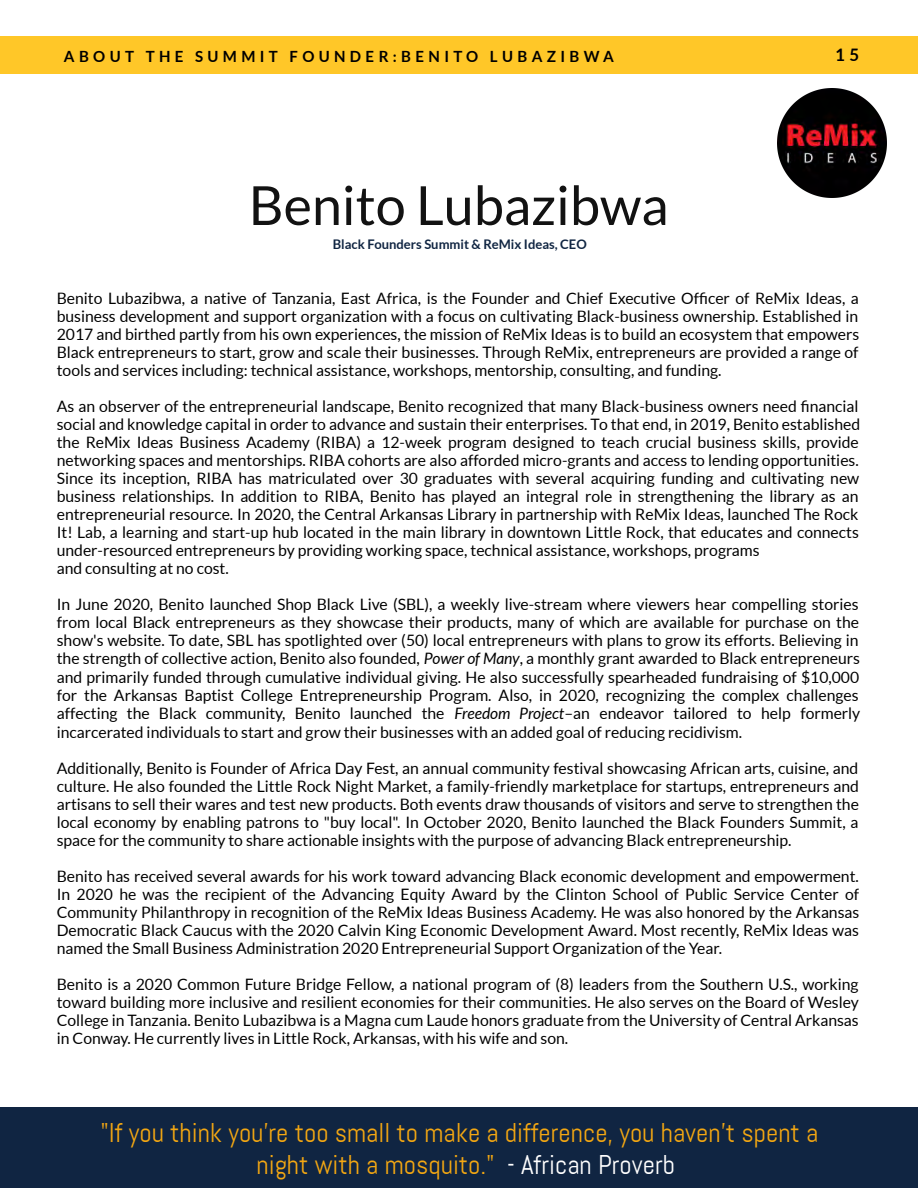
<style>
.page{position:relative;width:918px;height:1188px;background:#fff}
.page>*{position:absolute;margin:0;border:0;box-sizing:border-box;transform-origin:0 0}
.t1{font:54px "Lato";color:#121212}
.t2{font:27px/31.5px "Abel";color:#f3a712;text-align:center}
.t3{font:700 16.8px "Lato";color:#000}
.t4{font:15.75px/18px "Lato";color:#000;text-align:justify}
.t5{font:700 15.15px "Lato";letter-spacing:.29em;color:#000}
.t6{font:700 13.05px "Lato";color:#102542}
.s1{font-style:italic}
.s2{color:#fff}
</style>
<div class="page">
<div style="left:0;top:37px;width:918px;height:37px;background:#ffc728"></div>
<div style="left:0;top:1107px;width:918px;height:81px;background:#102542"></div>
<img style="left:777px;top:89px;width:109px;height:109px">
<p class="t5" style="left:64px;top:47px;width:551px">ABOUT THE SUMMIT FOUNDER:BENITO LUBAZIBWA</p>
<p class="t3" style="left:835px;top:46px;width:26px">1 5</p>
<h1 class="t1" style="left:249px;top:175px;width:421px">Benito Lubazibwa</h1>
<p class="t6" style="left:333px;top:237px;width:256px">Black Founders Summit &amp; ReMix Ideas, CEO</p>
<p class="t4" style="left:57px;top:289px;width:804px">Benito Lubazibwa, a native of Tanzania, East Africa, is the Founder and Chief Executive Officer of ReMix Ideas, a business development and support organization with a focus on cultivating Black-business ownership. Established in 2017 and birthed partly from his own experiences, the mission of ReMix Ideas is to build an ecosystem that empowers Black entrepreneurs to start, grow and scale their businesses. Through ReMix, entrepreneurs are provided a range of tools and services including: technical assistance, workshops, mentorship, consulting, and funding.</p>
<p class="t4" style="left:57px;top:397px;width:805px;text-align:left">As an observer of the entrepreneurial landscape, Benito recognized that many Black-business owners need financial social and knowledge capital in order to advance and sustain their enterprises. To that end, in 2019, Benito established the ReMix Ideas Business Academy (RIBA) a 12-week program designed to teach crucial business skills, provide networking spaces and mentorships. RIBA cohorts are also afforded micro-grants and access to lending opportunities.<br>Since its inception, RIBA has matriculated over 30 graduates with several acquiring funding and cultivating new business relationships. In addition to RIBA, Benito has played an integral role in strengthening the library as an entrepreneurial resource. In 2020, the Central Arkansas Library in partnership with ReMix Ideas, launched The Rock It! Lab, a learning and start-up hub located in the main library in downtown Little Rock, that educates and connects under-resourced entrepreneurs by providing working space, technical assistance, workshops, programs<br>and consulting at no cost.</p>
<p class="t4" style="left:57px;top:595px;width:805px">In June 2020, Benito launched Shop Black Live (SBL), a weekly live-stream where viewers hear compelling stories from local Black entrepreneurs as they showcase their products, many of which are available for purchase on the show's website. To date, SBL has spotlighted over (50) local entrepreneurs with plans to grow its efforts. Believing in the strength of collective action, Benito also founded, <span class="s1">Power of Many</span>, a monthly grant awarded to Black entrepreneurs and primarily funded through cumulative individual giving. He also successfully spearheaded fundraising of $10,000 for the Arkansas Baptist College Entrepreneurship Program. Also, in 2020, recognizing the complex challenges affecting the Black community, Benito launched the <span class="s1">Freedom Project</span>–an endeavor tailored to help formerly incarcerated individuals to start and grow their businesses with an added goal of reducing recidivism.</p>
<p class="t4" style="left:57px;top:760px;width:804px">Additionally, Benito is Founder of Africa Day Fest, an annual community festival showcasing African arts, cuisine, and culture. He also founded the Little Rock Night Market, a family-friendly marketplace for startups, entrepreneurs and artisans to sell their wares and test new products. Both events draw thousands of visitors and serve to strengthen the local economy by enabling patrons to "buy local". In October 2020, Benito launched the Black Founders Summit, a space for the community to share actionable insights with the purpose of advancing Black entrepreneurship.</p>
<p class="t4" style="left:57px;top:868px;width:804px">Benito has received several awards for his work toward advancing Black economic development and empowerment.<br>In 2020 he was the recipient of the Advancing Equity Award by the Clinton School of Public Service Center of Community Philanthropy in recognition of the ReMix Ideas Business Academy. He was also honored by the Arkansas Democratic Black Caucus with the 2020 Calvin King Economic Development Award. Most recently, ReMix Ideas was named the Small Business Administration 2020 Entrepreneurial Support Organization of the Year.</p>
<p class="t4" style="left:57px;top:976px;width:804px">Benito is a 2020 Common Future Bridge Fellow, a national program of (8) leaders from the Southern U.S., working toward building more inclusive and resilient economies for their communities. He also serves on the Board of Wesley College in Tanzania. Benito Lubazibwa is a Magna cum Laude honors graduate from the University of Central Arkansas in Conway. He currently lives in Little Rock, Arkansas, with his wife and son.</p>
<h2 class="t2" style="left:100px;top:1117px;width:720px">"If you think you're too small to make a difference, you haven't spent a night with a mosquito." <span class="s2">- African Proverb</span></h2>
</div>
